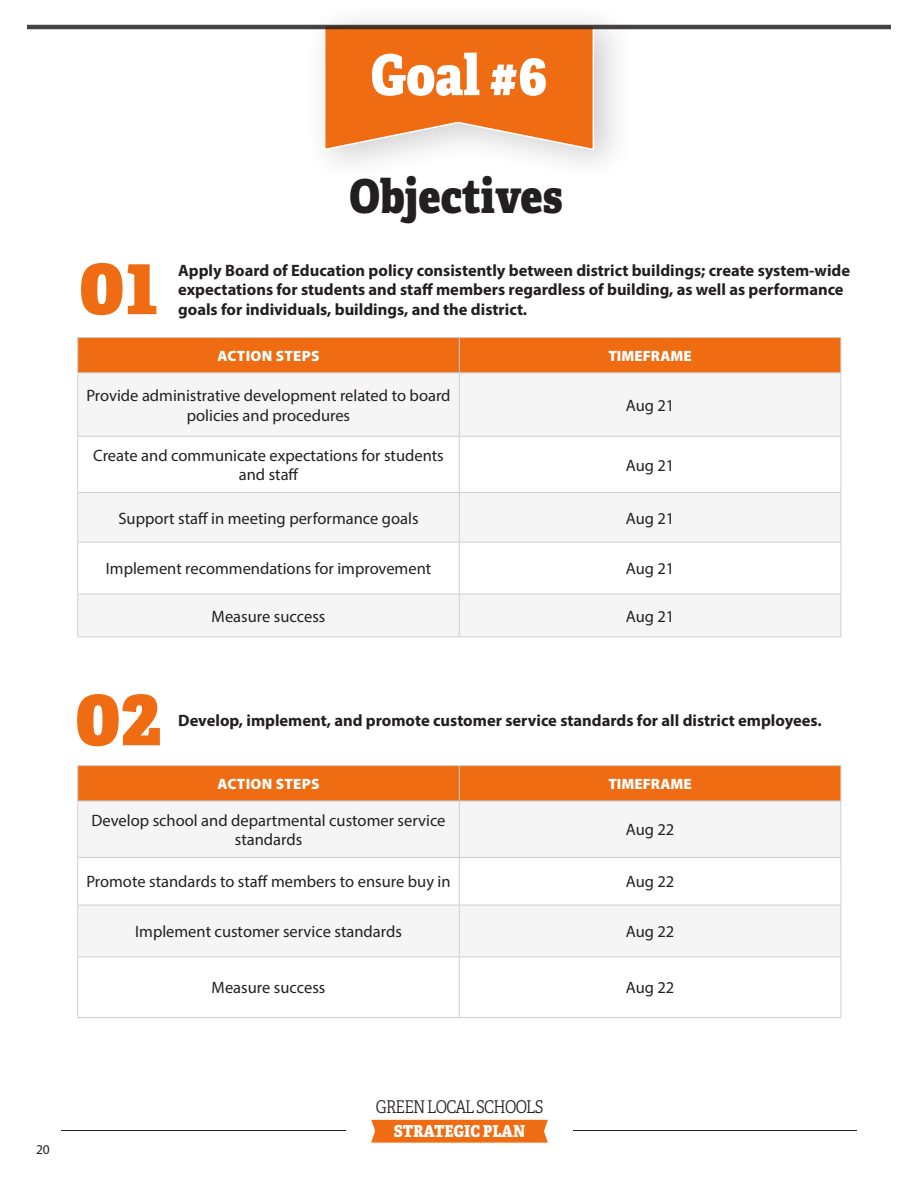
<style>
.page{position:relative;width:918px;height:1188px;background:#fff}
.page>*{position:absolute;margin:0;border:0;box-sizing:border-box;transform-origin:0 0}
.t1{font:800 85.95px "Adelle Condensed";color:#ef6c12}
.t2{font:800 56.4px "Adelle Condensed";color:#fff}
.t3{font:800 46.65px "Adelle Condensed";color:#231f20}
.t4{font:300 17.55px "Adelle Condensed";letter-spacing:-.04em;color:#231f20}
.t5{font:16.5px/19.8px "Myriad Pro";color:#231f20;text-align:center}
.t6{font:700 16.5px/19.8px "Myriad Pro";color:#231f20}
.t7{font:800 16.5px "Adelle Condensed";color:#fff}
.t8{font:900 15px "Myriad Pro";letter-spacing:.01em;color:#fff}
.t9{font:13.5px "Myriad Pro";color:#231f20}
</style>
<div class="page">
<div style="left:304px;top:1px;width:331px;height:184px;background:#231f20;opacity:.22"></div>
<svg style="left:323px;top:24px;width:272px;height:127px;background:#ee8035"></svg>
<div style="left:78px;top:338px;width:763px;height:34px;background:#ef6c12"></div>
<svg style="left:78px;top:373px;width:763px;height:263px;fill:#f5f5f6"></svg>
<svg style="left:78px;top:543px;width:763px;height:51px"></svg>
<hr style="left:459px;top:338px;width:1px;height:34px;background:#cdced0">
<hr style="left:841px;top:338px;width:1px;height:34px;background:#cdced0">
<hr style="left:459px;top:437px;width:1px;height:55px;background:#cdced0">
<hr style="left:841px;top:437px;width:1px;height:55px;background:#cdced0">
<hr style="left:459px;top:493px;width:1px;height:49px;background:#cdced0">
<hr style="left:841px;top:493px;width:1px;height:49px;background:#cdced0">
<hr style="left:459px;top:543px;width:1px;height:51px;background:#cdced0">
<hr style="left:841px;top:543px;width:1px;height:51px;background:#cdced0">
<hr style="left:459px;top:594px;width:1px;height:42px;background:#cdced0">
<hr style="left:841px;top:594px;width:1px;height:42px;background:#cdced0">
<hr style="left:77px;top:372px;width:382px;height:1px;background:#cdced0">
<hr style="left:77px;top:373px;width:1px;height:63px;background:#cdced0">
<hr style="left:459px;top:372px;width:382px;height:1px;background:#cdced0">
<hr style="left:459px;top:373px;width:1px;height:63px;background:#cdced0">
<hr style="left:841px;top:373px;width:1px;height:63px;background:#cdced0">
<hr style="left:77px;top:436px;width:382px;height:1px;background:#cdced0">
<hr style="left:459px;top:436px;width:382px;height:1px;background:#cdced0">
<hr style="left:77px;top:338px;width:1px;height:34px;background:#cdced0">
<hr style="left:77px;top:337px;width:382px;height:1px;background:#cdced0">
<hr style="left:459px;top:337px;width:382px;height:1px;background:#cdced0">
<hr style="left:77px;top:437px;width:1px;height:55px;background:#cdced0">
<hr style="left:77px;top:493px;width:1px;height:49px;background:#cdced0">
<hr style="left:77px;top:543px;width:1px;height:51px;background:#cdced0">
<hr style="left:77px;top:594px;width:1px;height:42px;background:#cdced0">
<hr style="left:77px;top:492px;width:382px;height:1px;background:#cdced0">
<hr style="left:77px;top:542px;width:382px;height:1px;background:#cdced0">
<hr style="left:77px;top:594px;width:382px;height:1px;background:#cdced0">
<hr style="left:77px;top:636px;width:382px;height:1px;background:#cdced0">
<hr style="left:459px;top:492px;width:382px;height:1px;background:#cdced0">
<hr style="left:459px;top:542px;width:382px;height:1px;background:#cdced0">
<hr style="left:459px;top:594px;width:382px;height:1px;background:#cdced0">
<hr style="left:459px;top:636px;width:382px;height:1px;background:#cdced0">
<svg style="left:371px;top:1119px;width:178px;height:25px;background:#f07c2c"></svg>
<hr style="left:573px;top:1130px;width:284px;height:1px;background:#231f20">
<hr style="left:61px;top:1130px;width:285px;height:1px;background:#231f20">
<svg style="left:27px;top:25px;width:864px;height:4px;background:#453d3a"></svg>
<div style="left:78px;top:766px;width:763px;height:35px;background:#ef6c12"></div>
<svg style="left:78px;top:858px;width:763px;height:159px"></svg>
<hr style="left:459px;top:766px;width:1px;height:35px;background:#cdced0">
<hr style="left:841px;top:766px;width:1px;height:35px;background:#cdced0">
<hr style="left:77px;top:801px;width:382px;height:1px;background:#cdced0">
<hr style="left:459px;top:801px;width:382px;height:1px;background:#cdced0">
<hr style="left:459px;top:801px;width:1px;height:56px;background:#cdced0">
<hr style="left:841px;top:801px;width:1px;height:56px;background:#cdced0">
<hr style="left:459px;top:858px;width:1px;height:47px;background:#cdced0">
<hr style="left:841px;top:858px;width:1px;height:47px;background:#cdced0">
<hr style="left:459px;top:905px;width:1px;height:52px;background:#cdced0">
<hr style="left:841px;top:905px;width:1px;height:52px;background:#cdced0">
<hr style="left:459px;top:957px;width:1px;height:60px;background:#cdced0">
<hr style="left:841px;top:957px;width:1px;height:60px;background:#cdced0">
<hr style="left:77px;top:766px;width:1px;height:35px;background:#cdced0">
<hr style="left:77px;top:765px;width:382px;height:1px;background:#cdced0">
<hr style="left:459px;top:765px;width:382px;height:1px;background:#cdced0">
<hr style="left:77px;top:801px;width:1px;height:56px;background:#cdced0">
<hr style="left:77px;top:858px;width:1px;height:47px;background:#cdced0">
<hr style="left:77px;top:905px;width:1px;height:52px;background:#cdced0">
<hr style="left:77px;top:957px;width:1px;height:60px;background:#cdced0">
<hr style="left:77px;top:857px;width:382px;height:1px;background:#cdced0">
<hr style="left:77px;top:905px;width:382px;height:1px;background:#cdced0">
<hr style="left:77px;top:957px;width:382px;height:1px;background:#cdced0">
<hr style="left:77px;top:1017px;width:382px;height:1px;background:#cdced0">
<hr style="left:459px;top:857px;width:382px;height:1px;background:#cdced0">
<hr style="left:459px;top:905px;width:382px;height:1px;background:#cdced0">
<hr style="left:459px;top:957px;width:382px;height:1px;background:#cdced0">
<hr style="left:459px;top:1017px;width:382px;height:1px;background:#cdced0">
<p class="t2" style="left:371px;top:39px;width:178px">Goal #6</p>
<p class="t3" style="left:350px;top:167px;width:215px">Objectives</p>
<p class="t1" style="left:79px;top:228px;width:81px">01</p>
<p class="t6" style="left:178px;top:260px;width:673px">Apply Board of Education policy consistently between district buildings; create system-wide expectations for students and staff members regardless of building, as well as performance goals for individuals, buildings, and the district.</p>
<p class="t8" style="left:217px;top:346px;width:104px">ACTION STEPS</p>
<p class="t8" style="left:608px;top:346px;width:85px">TIMEFRAME</p>
<p class="t5" style="left:86px;top:385px;width:366px">Provide administrative development related to board policies and procedures</p>
<p class="t5" style="left:626px;top:395px;width:50px">Aug 21</p>
<p class="t5" style="left:93px;top:445px;width:352px">Create and communicate expectations for students and staff</p>
<p class="t5" style="left:626px;top:455px;width:50px">Aug 21</p>
<p class="t5" style="left:118px;top:508px;width:302px">Support staff in meeting performance goals</p>
<p class="t5" style="left:626px;top:508px;width:50px">Aug 21</p>
<p class="t5" style="left:106px;top:559px;width:327px">Implement recommendations for improvement</p>
<p class="t5" style="left:626px;top:559px;width:50px">Aug 21</p>
<p class="t5" style="left:212px;top:606px;width:115px">Measure success</p>
<p class="t5" style="left:626px;top:606px;width:50px">Aug 21</p>
<p class="t1" style="left:75px;top:659px;width:89px">02</p>
<p class="t6" style="left:178px;top:710px;width:645px">Develop, implement, and promote customer service standards for all district employees.</p>
<p class="t8" style="left:217px;top:774px;width:104px">ACTION STEPS</p>
<p class="t8" style="left:608px;top:774px;width:85px">TIMEFRAME</p>
<p class="t5" style="left:91px;top:810px;width:356px">Develop school and departmental customer service standards</p>
<p class="t5" style="left:626px;top:820px;width:50px">Aug 22</p>
<p class="t5" style="left:86px;top:872px;width:366px">Promote standards to staff members to ensure buy in</p>
<p class="t5" style="left:626px;top:872px;width:50px">Aug 22</p>
<p class="t5" style="left:135px;top:921px;width:268px">Implement customer service standards</p>
<p class="t5" style="left:626px;top:921px;width:50px">Aug 22</p>
<p class="t5" style="left:212px;top:978px;width:115px">Measure success</p>
<p class="t5" style="left:626px;top:978px;width:50px">Aug 22</p>
<p class="t9" style="left:36px;top:1141px;width:15px">20</p>
<p class="t4" style="left:376px;top:1096px;width:169px">GREEN LOCAL SCHOOLS</p>
<p class="t7" style="left:394px;top:1121px;width:133px">STRATEGIC PLAN</p>
</div>
